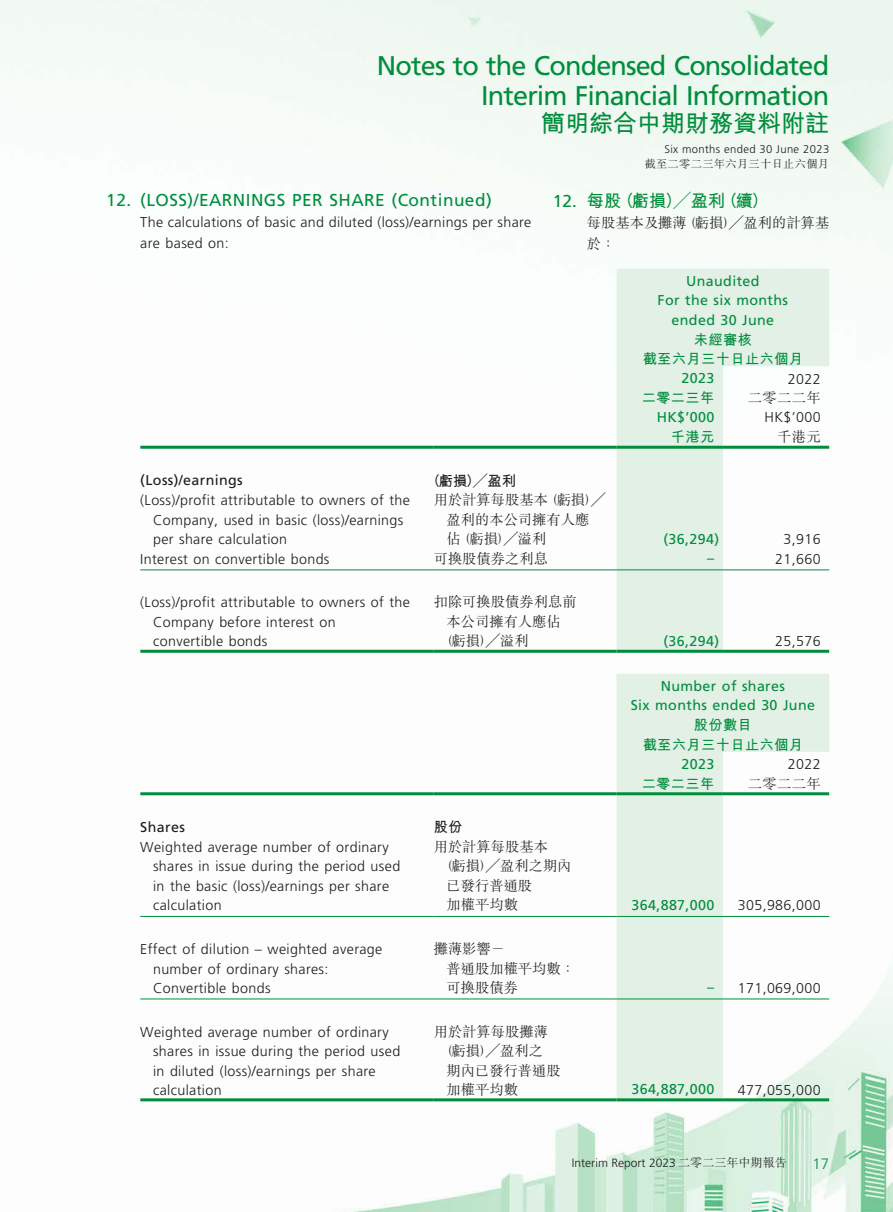
<style>
.page{position:relative;width:893px;height:1212px;background:#fff}
.page>*{position:absolute;margin:0;border:0;box-sizing:border-box;transform-origin:0 0}
.t1{font:27px/30px "Frutiger LT Std";letter-spacing:-.03em;color:#008d3c;text-align:right}
.t2{font:700 24px "M Hei HK";color:#008d3c}
.t3{font:17.25px "Frutiger LT Std";letter-spacing:.025em;color:#008d3c}
.t4{font:700 17.25px "M Hei HK";color:#008d3c}
.t5{font:300 15px "Frutiger LT Std";color:#008d3c}
.t6{font:300 14.25px/19.5px "Frutiger LT Std";letter-spacing:.025em;color:#1c1c1b}
.t7{font:300 14.25px/19.5px "M Sung HK";letter-spacing:.005em;color:#1c1c1b}
.t8{font:14.25px/19.5px "Frutiger LT Std";letter-spacing:.025em;color:#008d3c;text-align:center}
.t9{font:700 14.25px/19.5px "M Hei HK";letter-spacing:.025em;color:#008d3c;text-align:center}
.t10{font:14.25px "Frutiger LT Std";letter-spacing:.025em;color:#1c1c1b}
.t11{font:700 14.25px "M Hei HK";color:#1c1c1b}
.t12{font:300 12px "Frutiger LT Std";letter-spacing:.005em;color:#1c1c1b}
.t13{font:300 11.25px "Frutiger LT Std";letter-spacing:.035em;color:#1c1c1b}
.t14{font:300 11.25px "M Sung HK";letter-spacing:.03em;color:#1c1c1b}
.s1{font-family:"Frutiger LT Std";font-weight:400}
.s2{font-weight:400;color:#008d3c}
.s3{font-family:"M Sung HK"}
</style>
<div class="page">
<img style="left:0;top:0;width:893px;height:1212px">
<svg style="left:617px;top:269px;width:212px;height:381px;fill:#e2f0e6"></svg>
<hr style="left:140px;top:446px;width:294px;height:3px;background:#008d3c">
<hr style="left:434px;top:446px;width:183px;height:3px;background:#008d3c">
<hr style="left:617px;top:446px;width:106px;height:3px;background:#008d3c">
<hr style="left:723px;top:446px;width:106px;height:3px;background:#008d3c">
<hr style="left:140px;top:569px;width:294px;height:1px;background:#008d3c">
<hr style="left:434px;top:569px;width:183px;height:1px;background:#008d3c">
<hr style="left:617px;top:569px;width:106px;height:1px;background:#008d3c">
<hr style="left:723px;top:569px;width:106px;height:1px;background:#008d3c">
<hr style="left:140px;top:650px;width:294px;height:3px;background:#008d3c">
<hr style="left:434px;top:650px;width:183px;height:3px;background:#008d3c">
<hr style="left:617px;top:650px;width:106px;height:3px;background:#008d3c">
<hr style="left:723px;top:650px;width:106px;height:3px;background:#008d3c">
<svg style="left:617px;top:674px;width:212px;height:424px;fill:#e2f0e6"></svg>
<hr style="left:140px;top:792px;width:294px;height:3px;background:#008d3c">
<hr style="left:434px;top:792px;width:183px;height:3px;background:#008d3c">
<hr style="left:617px;top:792px;width:106px;height:3px;background:#008d3c">
<hr style="left:723px;top:792px;width:106px;height:3px;background:#008d3c">
<hr style="left:140px;top:916px;width:294px;height:1px;background:#008d3c">
<hr style="left:434px;top:916px;width:183px;height:1px;background:#008d3c">
<hr style="left:617px;top:916px;width:106px;height:1px;background:#008d3c">
<hr style="left:723px;top:916px;width:106px;height:1px;background:#008d3c">
<hr style="left:140px;top:998px;width:294px;height:1px;background:#008d3c">
<hr style="left:434px;top:998px;width:183px;height:1px;background:#008d3c">
<hr style="left:617px;top:998px;width:106px;height:1px;background:#008d3c">
<hr style="left:723px;top:998px;width:106px;height:1px;background:#008d3c">
<hr style="left:140px;top:1098px;width:294px;height:3px;background:#008d3c">
<hr style="left:434px;top:1098px;width:183px;height:3px;background:#008d3c">
<hr style="left:617px;top:1098px;width:106px;height:3px;background:#008d3c">
<hr style="left:723px;top:1098px;width:106px;height:3px;background:#008d3c">
<h1 class="t1" style="left:377px;top:51px;width:454px">Notes to the Condensed Consolidated<br>Interim Financial Information</h1>
<h2 class="t2" style="left:541px;top:106px;width:289px">簡明綜合中期財務資料附註</h2>
<p class="t13" style="left:664px;top:143px;width:166px">Six months ended 30 June 2023</p>
<p class="t14" style="left:644px;top:156px;width:186px">截至二零二三年六月三十日止六個月</p>
<p class="t4" style="left:553px;top:188px;width:217px"><span class="s1">12.</span> 每股（虧損）╱盈利（續）</p>
<p class="t7" style="left:587px;top:211px;width:244px;line-height:21px">每股基本及攤薄（虧損）╱盈利的計算基於：</p>
<p class="t3" style="left:106px;top:190px;width:387px">12. (LOSS)/EARNINGS PER SHARE (Continued)</p>
<p class="t6" style="left:140px;top:211px;width:392px;line-height:21px">The calculations of basic and diluted (loss)/earnings per share are based on:</p>
<p class="t10" style="left:140px;top:472px;width:104px">(Loss)/earnings</p>
<p class="t11" style="left:427px;top:470px;width:91px">（虧損）╱盈利</p>
<p class="t6" style="left:153px;top:491px;width:258px;text-indent:-13px">(Loss)/profit attributable to owners of the<br>Company, used in basic (loss)/earnings per share calculation</p>
<p class="t7" style="left:446px;top:490px;width:160px;text-indent:-13px">用於計算每股基本（虧損）╱盈利的本公司擁有人應佔（虧損）╱溢利</p>
<p class="t8" style="left:658px;top:271px;width:132px">Unaudited<br>For the six months ended 30 June</p>
<p class="t9" style="left:643px;top:329px;width:162px">未經審核<br>截至六月三十日止六個月</p>
<p class="t8" style="left:682px;top:369px;width:34px">2023</p>
<p class="t6" style="left:788px;top:369px;width:34px">2022</p>
<p class="t9" style="left:642px;top:387px;width:74px">二零二三年</p>
<p class="t7" style="left:748px;top:388px;width:74px">二零二二年</p>
<p class="t8" style="left:657px;top:408px;width:59px">HK$’000</p>
<p class="t6" style="left:765px;top:408px;width:58px">HK$’000</p>
<p class="t9" style="left:671px;top:426px;width:45px">千港元</p>
<p class="t7" style="left:777px;top:427px;width:45px">千港元</p>
<p class="t8" style="left:663px;top:529px;width:57px">(36,294)</p>
<p class="t6" style="left:784px;top:530px;width:39px">3,916</p>
<p class="t6" style="left:140px;top:549px;width:191px">Interest on convertible bonds</p>
<p class="t7" style="left:434px;top:548px;width:116px">可換股債券之利息</p>
<p class="t8" style="left:707px;top:549px;width:9px">–</p>
<p class="t6" style="left:775px;top:549px;width:47px">21,660</p>
<p class="t6" style="left:153px;top:593px;width:258px;text-indent:-13px">(Loss)/profit attributable to owners of the<br>Company before interest on<br>convertible bonds</p>
<p class="t7" style="left:434px;top:592px;width:144px">扣除可換股債券利息前</p>
<p class="t7" style="left:446px;top:611px;width:116px">本公司擁有人應佔</p>
<p class="t7" style="left:439px;top:631px;width:91px">（虧損）╱溢利</p>
<p class="t8" style="left:663px;top:631px;width:57px">(36,294)</p>
<p class="t6" style="left:775px;top:632px;width:47px">25,576</p>
<p class="t8" style="left:631px;top:676px;width:186px">Number of shares<br>Six months ended 30 June</p>
<p class="t9" style="left:643px;top:714px;width:162px">股份數目<br>截至六月三十日止六個月</p>
<p class="t8" style="left:682px;top:754px;width:34px">2023</p>
<p class="t6" style="left:788px;top:755px;width:34px">2022</p>
<p class="t9" style="left:642px;top:773px;width:74px">二零二三年</p>
<p class="t7" style="left:748px;top:773px;width:74px">二零二二年</p>
<p class="t10" style="left:140px;top:818px;width:46px">Shares</p>
<p class="t11" style="left:434px;top:817px;width:30px">股份</p>
<p class="t6" style="left:153px;top:837px;width:249px;text-indent:-13px">Weighted average number of ordinary shares in issue during the period used in the basic (loss)/earnings per share calculation</p>
<p class="t7" style="left:434px;top:836px;width:116px">用於計算每股基本</p>
<p class="t7" style="left:439px;top:856px;width:134px">（虧損）╱盈利之期內</p>
<p class="t7" style="left:446px;top:875px;width:87px">已發行普通股</p>
<p class="t7" style="left:446px;top:895px;width:73px">加權平均數</p>
<p class="t8" style="left:631px;top:895px;width:84px">364,887,000</p>
<p class="t6" style="left:738px;top:896px;width:84px">305,986,000</p>
<p class="t6" style="left:153px;top:939px;width:231px;text-indent:-13px">Effect of dilution – weighted average number of ordinary shares:</p>
<p class="t7" style="left:446px;top:938px;width:130px;text-indent:-13px">攤薄影響－<br>普通股加權平均數：</p>
<p class="t6" style="left:153px;top:978px;width:119px">Convertible bonds</p>
<p class="t7" style="left:446px;top:977px;width:73px">可換股債券</p>
<p class="t6" style="left:707px;top:978px;width:115px"><span class="s2">–</span> 171,069,000</p>
<p class="t6" style="left:153px;top:1022px;width:249px;text-indent:-13px">Weighted average number of ordinary shares in issue during the period used in diluted (loss)/earnings per share calculation</p>
<p class="t7" style="left:434px;top:1021px;width:116px">用於計算每股攤薄</p>
<p class="t7" style="left:439px;top:1040px;width:105px">（虧損）╱盈利之</p>
<p class="t7" style="left:446px;top:1060px;width:116px">期內已發行普通股</p>
<p class="t7" style="left:446px;top:1079px;width:73px">加權平均數</p>
<p class="t8" style="left:631px;top:1080px;width:84px">364,887,000</p>
<p class="t6" style="left:738px;top:1080px;width:84px">477,055,000</p>
<p class="t12" style="left:572px;top:1156px;width:216px">Interim Report 2023 <span class="s3">二零二三年中期報告</span></p>
<p class="t5" style="left:812px;top:1155px;width:18px">17</p>
</div>
